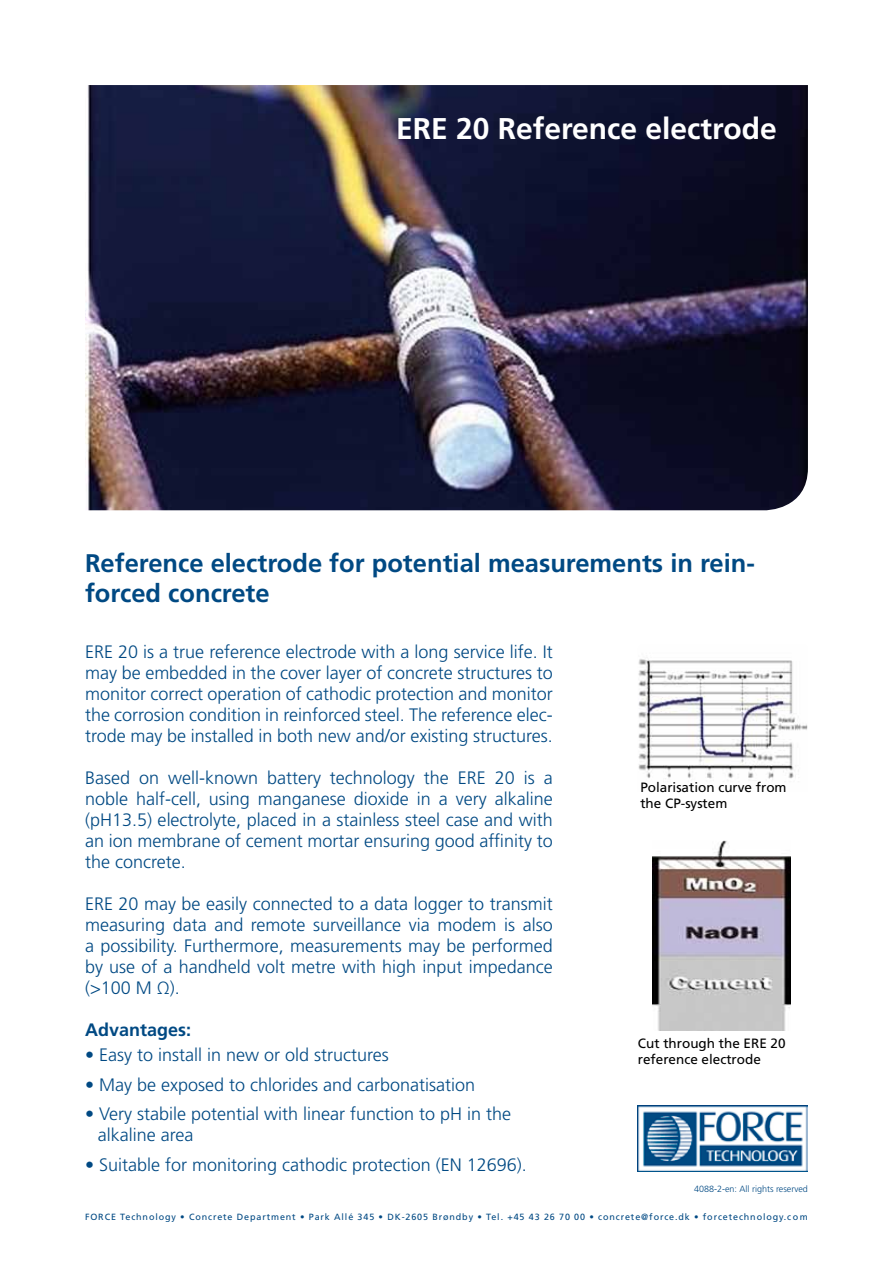
<style>
.page{position:relative;width:893px;height:1263px;background:#fff}
.page>*{position:absolute;margin:0;border:0;box-sizing:border-box;transform-origin:0 0}
.t1{font:700 30px "Frutiger LT Std";color:#fff}
.t2{font:700 25.5px/30px "Frutiger LT Std";color:#004983}
.t3{font:300 18px/21px "Frutiger LT Std";color:#004983;text-align:justify}
.t4{font:700 18px "Frutiger LT Std";color:#004983}
.t5{font:13.5px/16.2px "Frutiger LT Std";color:#000}
.t6{font:9px "Frutiger LT Std";letter-spacing:.095em;color:#004983}
.t7{font:300 9px "Frutiger LT Std";color:#004983}
</style>
<div class="page">
<img style="left:640px;top:659px;width:166px;height:122px">
<div style="left:638px;top:644px;width:170px;height:226px;border:1px solid #fff;border-radius:4px"></div>
<img style="left:85px;top:85px;width:723px;height:425px">
<img style="left:652px;top:842px;width:139px;height:189px">
<div style="left:638px;top:840px;width:170px;height:197px;border:1px solid #fff;border-radius:4px"></div>
<img style="left:638px;top:1106px;width:170px;height:65px">
<h1 class="t1" style="left:396px;top:111px;width:382px">ERE 20 Reference electrode</h1>
<h2 class="t2" style="left:85px;top:548px;width:671px">Reference electrode for potential measurements in rein&shy;forced concrete</h2>
<p class="t3" style="left:85px;top:641px;width:469px">ERE 20 is a true reference electrode with a long service life. It may be embedded in the cover layer of concrete structures to monitor correct operation of cathodic protection and monitor the corrosion condition in reinforced steel. The reference elec&shy;trode may be installed in both new and/or existing structures.</p>
<p class="t3" style="left:85px;top:767px;width:469px">Based on well-known battery technology the ERE 20 is a noble half-cell, using manganese dioxide in a very alkaline (pH13.5) electrolyte, placed in a stainless steel case and with an ion membrane of cement mortar ensuring good affinity to the concrete.</p>
<p class="t3" style="left:85px;top:893px;width:469px">ERE 20 may be easily connected to a data logger to transmit measuring data and remote surveillance via modem is also a possibility. Furthermore, measurements may be performed by use of a handheld volt metre with high input impedance (&gt;100 M Ω).</p>
<p class="t4" style="left:85px;top:1019px;width:108px">Advantages:</p>
<p class="t3" style="left:85px;top:1045px;width:305px">• Easy to install in new or old structures</p>
<p class="t3" style="left:85px;top:1074px;width:392px">• May be exposed to chlorides and carbonatisation</p>
<p class="t3" style="left:98px;top:1104px;width:415px;text-indent:-13px">• Very stabile potential with linear function to pH in the alkaline area</p>
<p class="t3" style="left:85px;top:1154px;width:443px">• Suitable for monitoring cathodic protection (EN 12696).</p>
<p class="t5" style="left:640px;top:779px;width:148px">Polarisation curve from the CP-system</p>
<p class="t5" style="left:638px;top:1035px;width:149px">Cut through the ERE 20 reference electrode</p>
<p class="t7" style="left:694px;top:1184px;width:115px">4088-2-en: All rights reserved</p>
<p class="t6" style="left:85px;top:1212px;width:724px">FORCE Technology • Concrete Department • Park Allé 345 • DK-2605 Brøndby • Tel. +45 43 26 70 00 • concrete@force.dk • forcetechnology.com</p>
</div>
